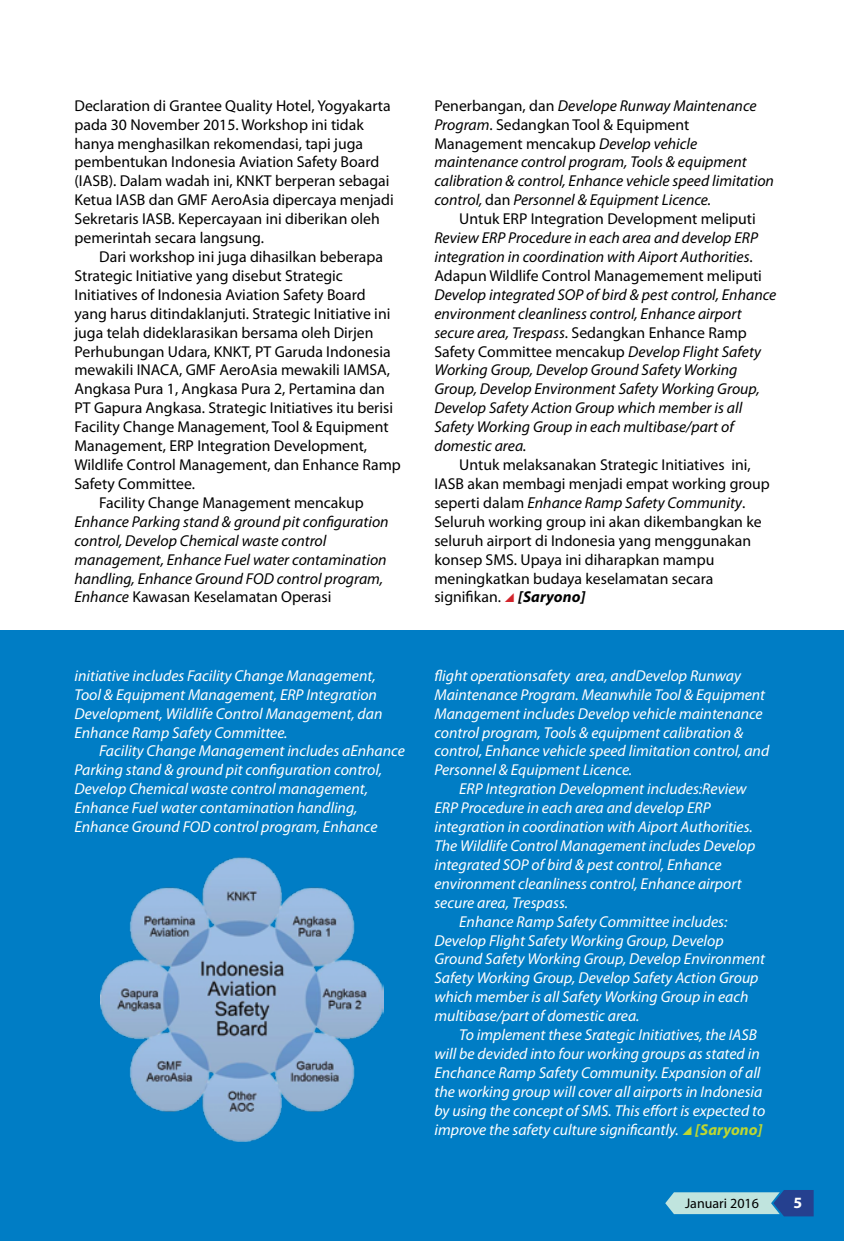
<style>
.page{position:relative;width:844px;height:1241px;background:#fff}
.page>*{position:absolute;margin:0;border:0;box-sizing:border-box;transform-origin:0 0}
.t1{font:italic 15.75px/18.9px "Myriad Pro";color:#fff}
.t2{font:15.75px/18.9px "Myriad Pro";color:#000}
.t3{font:italic 15.75px/18.9px "Myriad Pro";color:#000}
.t4{font:700 15.75px "Myriad Pro";color:#fff}
.t5{font:14px "Myriad Pro";color:#000}
.s1{font-style:normal}
.s2{font-style:italic}
.s3{font-weight:700;font-style:italic}
.s4{font-weight:700;color:#bfd730}
</style>
<div class="page">
<div style="left:0;top:630px;width:843px;height:610px;background:#007dc5"></div>
<svg style="left:665px;top:1190px;width:148px;height:26px;background:#7bacc7"></svg>
<img style="left:100px;top:857px;width:283px;height:284px">
<p class="t2" style="left:74px;top:96px;width:321px">Declaration di Grantee Quality Hotel, Yogyakarta pada 30 November 2015. Workshop ini tidak hanya menghasilkan rekomendasi, tapi juga pembentukan Indonesia Aviation Safety Board (IASB). Dalam wadah ini, KNKT berperan sebagai Ketua IASB dan GMF AeroAsia dipercaya menjadi Sekretaris IASB. Kepercayaan ini diberikan oleh pemerintah secara langsung.</p>
<p class="t2" style="left:99px;top:247px;width:285px">Dari workshop ini juga dihasilkan beberapa</p>
<p class="t2" style="left:74px;top:266px;width:270px">Strategic Initiative yang disebut Strategic</p>
<p class="t2" style="left:74px;top:285px;width:293px">Initiatives of Indonesia Aviation Safety Board</p>
<p class="t2" style="left:74px;top:304px;width:317px">yang harus ditindaklanjuti. Strategic Initiative ini</p>
<p class="t2" style="left:74px;top:322px;width:300px">juga telah dideklarasikan bersama oleh Dirjen</p>
<p class="t2" style="left:74px;top:341px;width:317px">Perhubungan Udara, KNKT, PT Garuda Indonesia</p>
<p class="t2" style="left:74px;top:360px;width:317px">mewakili INACA, GMF AeroAsia mewakili IAMSA,</p>
<p class="t2" style="left:74px;top:379px;width:312px">Angkasa Pura 1, Angkasa Pura 2, Pertamina dan</p>
<p class="t2" style="left:74px;top:398px;width:320px">PT Gapura Angkasa. Strategic Initiatives itu berisi</p>
<p class="t2" style="left:74px;top:417px;width:315px">Facility Change Management, Tool &amp; Equipment</p>
<p class="t2" style="left:74px;top:436px;width:294px">Management, ERP Integration Development,</p>
<p class="t2" style="left:74px;top:455px;width:328px">Wildlife Control Management, dan Enhance Ramp</p>
<p class="t2" style="left:74px;top:474px;width:122px">Safety Committee.</p>
<p class="t2" style="left:99px;top:493px;width:266px">Facility Change Management mencakup</p>
<p class="t3" style="left:74px;top:511px;width:316px">Enhance Parking stand &amp; ground pit configuration control, Develop Chemical waste control management, Enhance Fuel water contamination handling, Enhance Ground FOD control program, Enhance <span class="s1">Kawasan Keselamatan Operasi</span></p>
<p class="t1" style="left:74px;top:665px;width:309px">initiative includes Facility Change Management, Tool &amp; Equipment Management, ERP Integration Development, Wildlife Control Management, dan Enhance Ramp Safety Committee.</p>
<p class="t1" style="left:74px;top:741px;width:332px;text-indent:25px">Facility Change Management includes aEnhance Parking stand &amp; ground pit configuration control, Develop Chemical waste control management, Enhance Fuel water contamination handling, Enhance Ground FOD control program, Enhance</p>
<p class="t3" style="left:434px;top:96px;width:341px"><span class="s1">Penerbangan, dan</span> Develope Runway Maintenance Program<span class="s1">. Sedangkan Tool &amp; Equipment Management mencakup</span> Develop vehicle maintenance control program, Tools &amp; equipment calibration &amp; control, Enhance vehicle speed limitation control, <span class="s1">dan</span> Personnel &amp; Equipment Licence.</p>
<p class="t2" style="left:459px;top:209px;width:298px">Untuk ERP Integration Development meliputi</p>
<p class="t3" style="left:434px;top:228px;width:329px">Review ERP Procedure in each area and develop ERP integration in coordination with Aiport Authorities<span class="s1">.<br>Adapun Wildlife Control Managemement meliputi</span></p>
<p class="t3" style="left:434px;top:285px;width:343px">Develop integrated SOP of bird &amp; pest control, Enhance environment cleanliness control, Enhance airport secure area, Trespass<span class="s1">. Sedangkan Enhance Ramp Safety Committee mencakup</span> Develop Flight Safety Working Group, Develop Ground Safety Working Group, Develop Environment Safety Working Group, Develop Safety Action Group which member is all Safety Working Group in each multibase/part of domestic area.</p>
<p class="t2" style="left:434px;top:455px;width:337px;text-indent:25px">Untuk melaksanakan Strategic Initiatives ini, IASB akan membagi menjadi empat working group seperti dalam <span class="s2">Enhance Ramp Safety Community</span>.<br>Seluruh working group ini akan dikembangkan ke seluruh airport di Indonesia yang menggunakan konsep SMS. Upaya ini diharapkan mampu meningkatkan budaya keselamatan secara signifikan. <span class="s3">[Saryono]</span></p>
<p class="t1" style="left:434px;top:665px;width:336px">flight operationsafety area, andDevelop Runway Maintenance Program. Meanwhile Tool &amp; Equipment Management includes Develop vehicle maintenance control program, Tools &amp; equipment calibration &amp; control, Enhance vehicle speed limitation control, and Personnel &amp; Equipment Licence.</p>
<p class="t1" style="left:459px;top:779px;width:289px">ERP Integration Development includes:Review</p>
<p class="t1" style="left:434px;top:798px;width:278px">ERP Procedure in each area and develop ERP</p>
<p class="t1" style="left:434px;top:817px;width:320px">integration in coordination with Aiport Authorities.</p>
<p class="t1" style="left:434px;top:835px;width:322px">The Wildlife Control Management includes Develop</p>
<p class="t1" style="left:434px;top:854px;width:289px">integrated SOP of bird &amp; pest control, Enhance</p>
<p class="t1" style="left:434px;top:873px;width:309px">environment cleanliness control, Enhance airport</p>
<p class="t1" style="left:434px;top:892px;width:135px">secure area, Trespass.</p>
<p class="t1" style="left:459px;top:911px;width:269px">Enhance Ramp Safety Committee includes:</p>
<p class="t1" style="left:434px;top:930px;width:291px">Develop Flight Safety Working Group, Develop</p>
<p class="t1" style="left:434px;top:949px;width:332px">Ground Safety Working Group, Develop Environment</p>
<p class="t1" style="left:434px;top:968px;width:325px">Safety Working Group, Develop Safety Action Group</p>
<p class="t1" style="left:434px;top:987px;width:315px">which member is all Safety Working Group in each</p>
<p class="t1" style="left:434px;top:1006px;width:207px">multibase/part of domestic area.</p>
<p class="t1" style="left:459px;top:1024px;width:299px">To implement these Srategic Initiatives, the IASB</p>
<p class="t1" style="left:434px;top:1043px;width:327px">will be devided into four working groups as stated in</p>
<p class="t1" style="left:434px;top:1062px;width:327px">Enchance Ramp Safety Community. Expansion of all</p>
<p class="t1" style="left:434px;top:1081px;width:329px">the working group will cover all airports in Indonesia</p>
<p class="t1" style="left:434px;top:1100px;width:332px">by using the concept of SMS. This effort is expected to</p>
<p class="t1" style="left:434px;top:1119px;width:329px">improve the safety culture significantly. <span class="s4">[Saryono]</span></p>
<p class="t5" style="left:685px;top:1194px;width:75px">Januari 2016</p>
<p class="t4" style="left:793px;top:1192px;width:10px">5</p>
</div>
